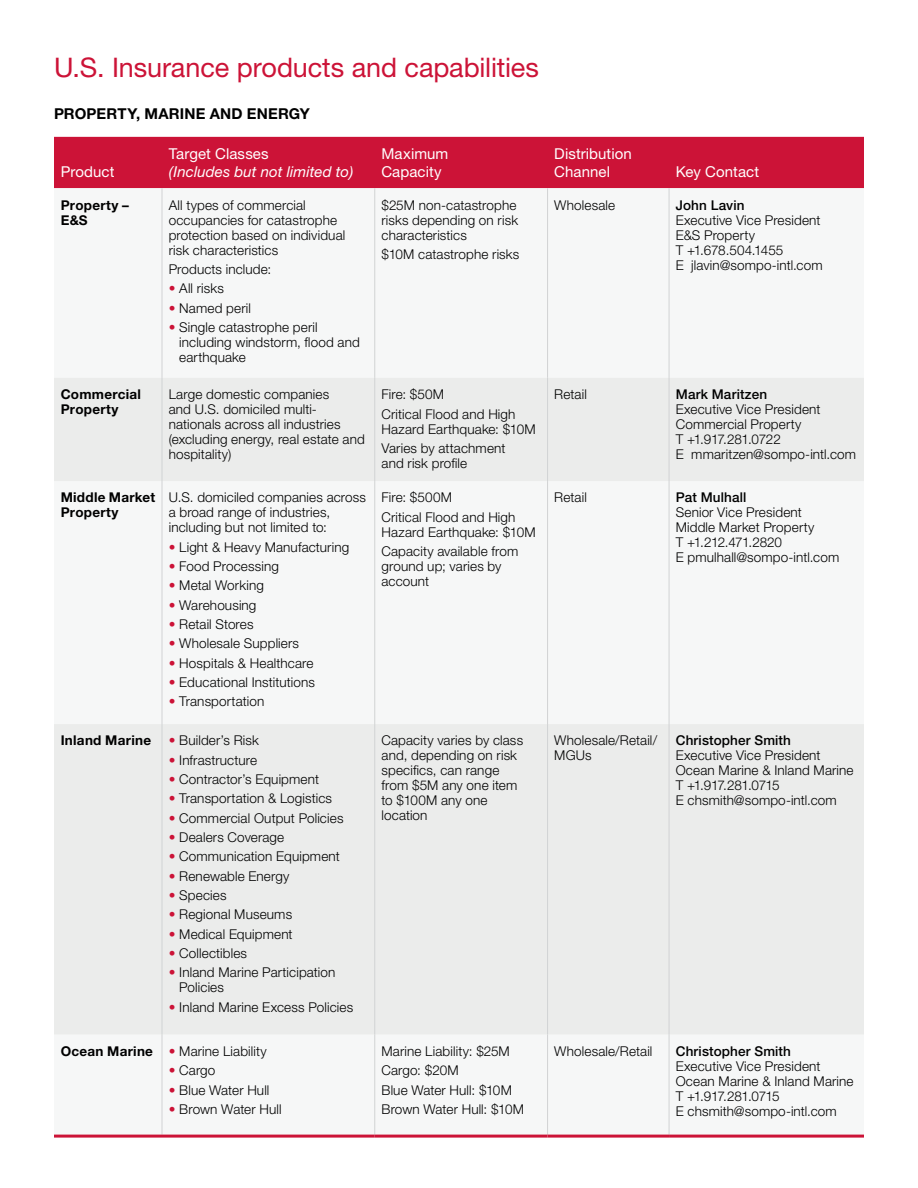
<style>
.page{position:relative;width:918px;height:1188px;background:#fff}
.page>*{position:absolute;margin:0;border:0;box-sizing:border-box;transform-origin:0 0}
.t1{font:27px "Helvetica Neue";letter-spacing:-.005em;color:#cc1337}
.t2{font:15px/18px "Helvetica Neue";letter-spacing:.005em;color:#fff}
.t3{font:italic 15px "Helvetica Neue";letter-spacing:.005em;color:#fff}
.t4{font:700 15px "Helvetica Neue";letter-spacing:.015em;color:#000}
.t5{font:300 13.5px/15px "Helvetica Neue";letter-spacing:.01em;color:#000}
.t6{font:500 13.5px "Helvetica Neue";letter-spacing:.01em;color:#000}
.t7{font:700 13.5px/15px "Helvetica Neue";letter-spacing:.02em;color:#000}
.s1{color:#cc1337}
.s2{font-weight:700}
</style>
<div class="page">
<div style="left:54px;top:137px;width:810px;height:51px;background:#cc1337"></div>
<div style="left:54px;top:188px;width:810px;height:947px;background:#f6f7f7"></div>
<svg style="left:54px;top:378px;width:810px;height:657px;fill:#ebeceb"></svg>
<hr style="left:162px;top:188px;width:1px;height:190px;background:#d1d3d4">
<hr style="left:374px;top:188px;width:1px;height:190px;background:#d1d3d4">
<hr style="left:547px;top:188px;width:1px;height:190px;background:#d1d3d4">
<hr style="left:669px;top:188px;width:1px;height:190px;background:#d1d3d4">
<hr style="left:162px;top:378px;width:1px;height:103px;background:#d1d3d4">
<hr style="left:374px;top:378px;width:1px;height:103px;background:#d1d3d4">
<hr style="left:547px;top:378px;width:1px;height:103px;background:#d1d3d4">
<hr style="left:669px;top:378px;width:1px;height:103px;background:#d1d3d4">
<hr style="left:162px;top:481px;width:1px;height:243px;background:#d1d3d4">
<hr style="left:374px;top:481px;width:1px;height:243px;background:#d1d3d4">
<hr style="left:547px;top:481px;width:1px;height:243px;background:#d1d3d4">
<hr style="left:669px;top:481px;width:1px;height:243px;background:#d1d3d4">
<hr style="left:162px;top:724px;width:1px;height:311px;background:#d1d3d4">
<hr style="left:374px;top:724px;width:1px;height:311px;background:#d1d3d4">
<hr style="left:547px;top:724px;width:1px;height:311px;background:#d1d3d4">
<hr style="left:669px;top:724px;width:1px;height:311px;background:#d1d3d4">
<hr style="left:162px;top:1035px;width:1px;height:100px;background:#d1d3d4">
<hr style="left:374px;top:1035px;width:1px;height:100px;background:#d1d3d4">
<hr style="left:547px;top:1035px;width:1px;height:100px;background:#d1d3d4">
<hr style="left:669px;top:1035px;width:1px;height:100px;background:#d1d3d4">
<hr style="left:54px;top:1135px;width:108px;height:3px;background:#cc1337">
<hr style="left:162px;top:1135px;width:213px;height:3px;background:#cc1337">
<hr style="left:375px;top:1135px;width:173px;height:3px;background:#cc1337">
<hr style="left:548px;top:1135px;width:121px;height:3px;background:#cc1337">
<hr style="left:669px;top:1135px;width:195px;height:3px;background:#cc1337">
<h1 class="t1" style="left:54px;top:51px;width:486px">U.S. Insurance products and capabilities</h1>
<p class="t4" style="left:54px;top:104px;width:257px">PROPERTY, MARINE AND ENERGY</p>
<p class="t2" style="left:61px;top:163px;width:55px">Product</p>
<p class="t2" style="left:169px;top:145px;width:101px">Target Classes</p>
<p class="t3" style="left:169px;top:163px;width:186px">(Includes but not limited to)</p>
<p class="t2" style="left:382px;top:145px;width:68px">Maximum<br>Capacity</p>
<p class="t2" style="left:554px;top:145px;width:79px">Distribution<br>Channel</p>
<p class="t2" style="left:676px;top:163px;width:85px">Key Contact</p>
<p class="t7" style="left:61px;top:197px;width:70px">Property –<br>E&amp;S</p>
<p class="t5" style="left:169px;top:197px;width:178px">All types of commercial occupancies for catastrophe protection based on individual risk characteristics</p>
<p class="t5" style="left:169px;top:261px;width:104px">Products include:</p>
<p class="t5" style="left:169px;top:281px;width:57px"><span class="s1">•</span> All risks</p>
<p class="t5" style="left:169px;top:300px;width:84px"><span class="s1">•</span> Named peril</p>
<p class="t5" style="left:179px;top:319px;width:182px;text-indent:-11px"><span class="s1">•</span> Single catastrophe peril including windstorm, flood and earthquake</p>
<p class="t5" style="left:382px;top:197px;width:138px;text-align:justify">$25M non-catastrophe risks depending on risk characteristics</p>
<p class="t5" style="left:382px;top:246px;width:139px">$10M catastrophe risks</p>
<p class="t5" style="left:554px;top:197px;width:62px">Wholesale</p>
<p class="t6" style="left:676px;top:197px;width:70px">John Lavin</p>
<p class="t5" style="left:676px;top:212px;width:148px">Executive Vice President<br>E&amp;S Property<br>T +1.678.504.1455<br>E jlavin@sompo-intl.com</p>
<p class="t7" style="left:61px;top:387px;width:82px">Commercial<br>Property</p>
<p class="t5" style="left:169px;top:387px;width:198px">Large domestic companies<br>and U.S. domiciled multi&shy;nationals across all industries (excluding energy, real estate and hospitality)</p>
<p class="t5" style="left:382px;top:384px;width:136px;line-height:19.4px">Fire: $50M<br>Critical Flood and High</p>
<p class="t5" style="left:382px;top:419px;width:156px;line-height:19.4px">Hazard Earthquake: $10M<br>Varies by attachment</p>
<p class="t5" style="left:382px;top:455px;width:87px">and risk profile</p>
<p class="t7" style="left:61px;top:490px;width:96px">Middle Market<br>Property</p>
<p class="t5" style="left:169px;top:490px;width:199px">U.S. domiciled companies across a broad range of industries, including but not limited to:</p>
<p class="t5" style="left:169px;top:539px;width:182px"><span class="s1">•</span> Light &amp; Heavy Manufacturing</p>
<p class="t5" style="left:169px;top:558px;width:112px"><span class="s1">•</span> Food Processing</p>
<p class="t5" style="left:169px;top:578px;width:97px"><span class="s1">•</span> Metal Working</p>
<p class="t5" style="left:169px;top:597px;width:89px"><span class="s1">•</span> Warehousing</p>
<p class="t5" style="left:169px;top:616px;width:86px"><span class="s1">•</span> Retail Stores</p>
<p class="t5" style="left:169px;top:636px;width:132px"><span class="s1">•</span> Wholesale Suppliers</p>
<p class="t5" style="left:169px;top:655px;width:146px"><span class="s1">•</span> Hospitals &amp; Healthcare</p>
<p class="t5" style="left:169px;top:674px;width:148px"><span class="s1">•</span> Educational Institutions</p>
<p class="t5" style="left:169px;top:694px;width:97px"><span class="s1">•</span> Transportation</p>
<p class="t5" style="left:382px;top:488px;width:136px;line-height:19.4px">Fire: $500M<br>Critical Flood and High</p>
<p class="t5" style="left:382px;top:522px;width:156px;line-height:19.4px">Hazard Earthquake: $10M<br>Capacity available from</p>
<p class="t5" style="left:382px;top:558px;width:122px">ground up; varies by account</p>
<p class="t5" style="left:554px;top:387px;width:34px">Retail</p>
<p class="t6" style="left:676px;top:386px;width:93px">Mark Maritzen</p>
<p class="t5" style="left:676px;top:401px;width:182px">Executive Vice President<br>Commercial Property<br>T +1.917.281.0722<br>E mmaritzen@sompo-intl.com</p>
<p class="t5" style="left:554px;top:490px;width:34px">Retail</p>
<p class="t6" style="left:676px;top:489px;width:72px">Pat Mulhall</p>
<p class="t5" style="left:676px;top:505px;width:165px">Senior Vice President<br>Middle Market Property<br>T +1.212.471.2820<br>E pmulhall@sompo-intl.com</p>
<p class="t7" style="left:61px;top:733px;width:92px">Inland Marine</p>
<p class="t5" style="left:169px;top:733px;width:92px"><span class="s1">•</span> Builder’s Risk</p>
<p class="t5" style="left:169px;top:752px;width:90px"><span class="s1">•</span> Infrastructure</p>
<p class="t5" style="left:169px;top:771px;width:152px"><span class="s1">•</span> Contractor’s Equipment</p>
<p class="t5" style="left:169px;top:791px;width:165px"><span class="s1">•</span> Transportation &amp; Logistics</p>
<p class="t5" style="left:169px;top:810px;width:176px"><span class="s1">•</span> Commercial Output Policies</p>
<p class="t5" style="left:169px;top:829px;width:117px"><span class="s1">•</span> Dealers Coverage</p>
<p class="t5" style="left:169px;top:849px;width:173px"><span class="s1">•</span> Communication Equipment</p>
<p class="t5" style="left:169px;top:868px;width:122px"><span class="s1">•</span> Renewable Energy</p>
<p class="t5" style="left:169px;top:887px;width:59px"><span class="s1">•</span> Species</p>
<p class="t5" style="left:169px;top:907px;width:125px"><span class="s1">•</span> Regional Museums</p>
<p class="t5" style="left:169px;top:926px;width:125px"><span class="s1">•</span> Medical Equipment</p>
<p class="t5" style="left:169px;top:945px;width:80px"><span class="s1">•</span> Collectibles</p>
<p class="t5" style="left:179px;top:965px;width:158px;text-indent:-11px"><span class="s1">•</span> Inland Marine Participation<br>Policies</p>
<p class="t5" style="left:169px;top:999px;width:186px"><span class="s1">•</span> Inland Marine Excess Policies</p>
<p class="t5" style="left:61px;top:1043px;width:207px"><span class="s2">Ocean Marine</span> <span class="s1">•</span> Marine Liability</p>
<p class="t5" style="left:169px;top:1063px;width:48px"><span class="s1">•</span> Cargo</p>
<p class="t5" style="left:169px;top:1082px;width:102px"><span class="s1">•</span> Blue Water Hull</p>
<p class="t5" style="left:169px;top:1101px;width:114px"><span class="s1">•</span> Brown Water Hull</p>
<p class="t5" style="left:382px;top:733px;width:143px">Capacity varies by class and, depending on risk specifics, can range from $5M any one item to $100M any one location</p>
<p class="t5" style="left:554px;top:733px;width:104px">Wholesale/Retail/<br>MGUs</p>
<p class="t6" style="left:676px;top:733px;width:117px">Christopher Smith</p>
<p class="t5" style="left:676px;top:748px;width:179px">Executive Vice President<br>Ocean Marine &amp; Inland Marine<br>T +1.917.281.0715<br>E chsmith@sompo-intl.com</p>
<p class="t5" style="left:382px;top:1041px;width:144px;line-height:19.4px">Marine Liability: $25M<br>Cargo: $20M<br>Blue Water Hull: $10M<br>Brown Water Hull: $10M</p>
<p class="t5" style="left:554px;top:1043px;width:100px">Wholesale/Retail</p>
<p class="t6" style="left:676px;top:1043px;width:117px">Christopher Smith</p>
<p class="t5" style="left:676px;top:1058px;width:179px">Executive Vice President<br>Ocean Marine &amp; Inland Marine<br>T +1.917.281.0715<br>E chsmith@sompo-intl.com</p>
</div>
